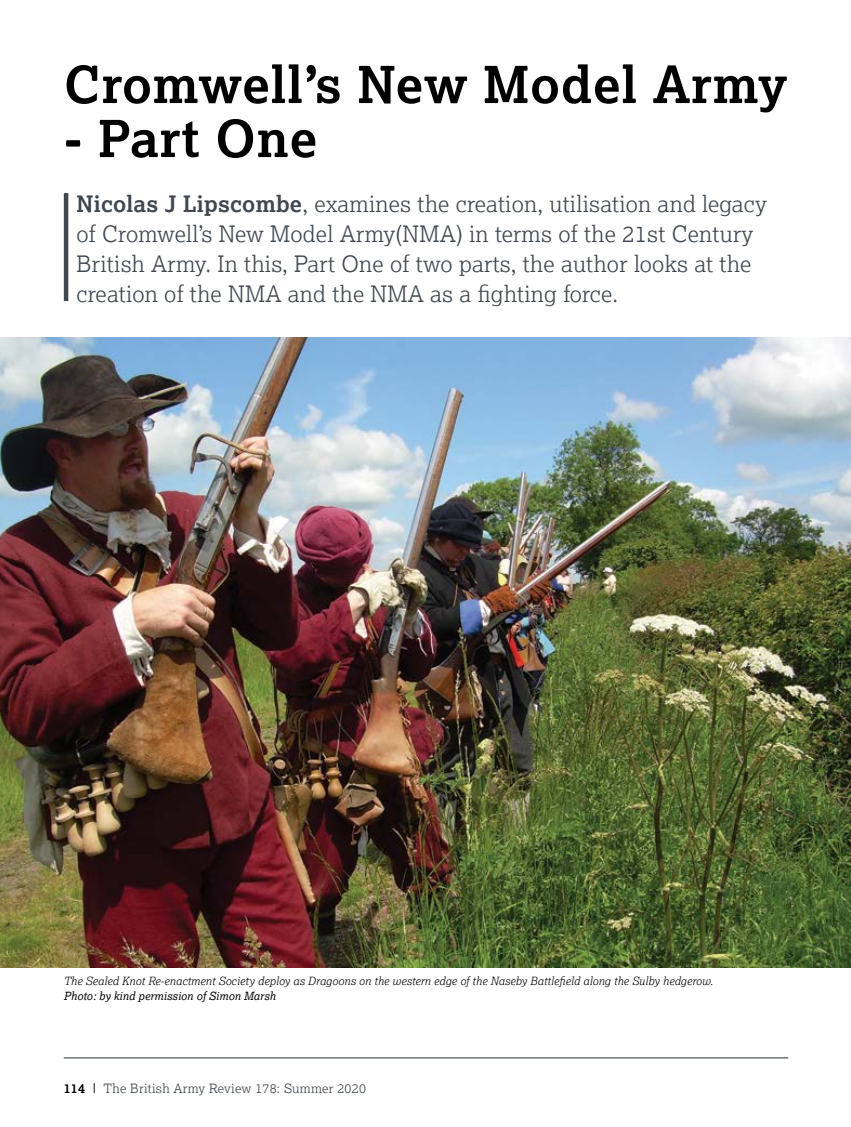
<style>
.page{position:relative;width:851px;height:1127px;background:#fff}
.page>*{position:absolute;margin:0;border:0;box-sizing:border-box;transform-origin:0 0}
.t1{font:700 51px "Lexia";letter-spacing:.02em;color:#000}
.t2{font:300 22.5px/30px "Lexia";letter-spacing:.01em;color:#40474f}
.t3{font:300 12.75px "Lexia";letter-spacing:.02em;color:#40474f}
.t4{font:italic 300 11.25px "Lexia";letter-spacing:.01em;color:#000}
.t5{font:italic 11.25px "Lexia";letter-spacing:.01em;color:#000}
.s1{font-weight:700}
.s2{font-weight:700;color:#000}
.s3{font-weight:400;color:#000}
</style>
<div class="page">
<hr style="left:64px;top:1057px;width:724px;height:1px;background:#40474f">
<hr style="left:64px;top:193px;width:4px;height:108px;background:#40474f">
<img style="left:0;top:337px;width:850px;height:630px">
<h1 class="t1" style="left:64px;top:52px;width:724px">Cromwell’s New Model Army</h1>
<h1 class="t1" style="left:64px;top:106px;width:255px">- Part One</h1>
<p class="t2" style="left:77px;top:188px;width:692px"><span class="s1">Nicolas J Lipscombe</span>, examines the creation, utilisation and legacy of Cromwell’s New Model Army(NMA) in terms of the 21st Century British Army. In this, Part One of two parts, the author looks at the creation of the NMA and the NMA as a fighting force.</p>
<p class="t4" style="left:64px;top:974px;width:650px">The Sealed Knot Re-enactment Society deploy as Dragoons on the western edge of the Naseby Battlefield along the Sulby hedgerow.</p>
<p class="t5" style="left:64px;top:989px;width:213px">Photo: by kind permission of Simon Marsh</p>
<p class="t3" style="left:64px;top:1080px;width:303px"><span class="s2">114</span> <span class="s3">|</span> The British Army Review 178: Summer 2020</p>
</div>
